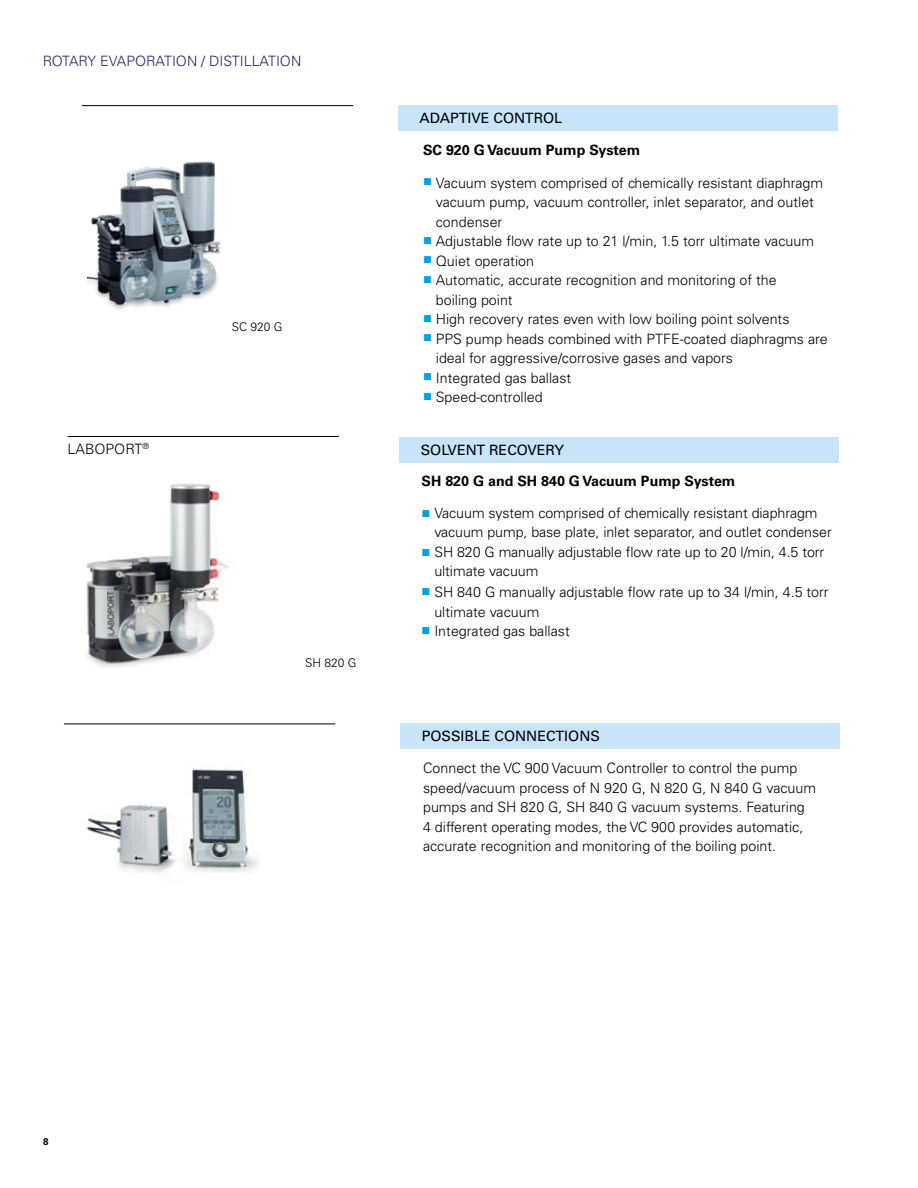
<style>
.page{position:relative;width:918px;height:1188px;background:#fff}
.page>*{position:absolute;margin:0;border:0;box-sizing:border-box;transform-origin:0 0}
.t1{font:300 14.25px/19.5px "Univers LT Std";color:#000}
.t2{font:700 14.25px "Univers LT Std";color:#000}
.t3{font:14.25px "Univers LT Std";color:#000}
.t4{font:300 14.25px "Univers LT Std";color:#222968}
.t5{font:300 12px "Univers LT Std";color:#000}
.t6{font:700 9.75px "Univers LT Std";color:#000}
.s1{color:#00a1e4}
</style>
<div class="page">
<hr style="left:82px;top:105px;width:271px;height:1px;background:#000">
<img style="left:87px;top:161px;width:134px;height:149px">
<div style="left:399px;top:437px;width:439px;height:25px;background:#c7e4f8"></div>
<div style="left:398px;top:105px;width:439px;height:26px;background:#c7e4f8"></div>
<hr style="left:68px;top:436px;width:271px;height:1px;background:#000">
<hr style="left:64px;top:724px;width:271px;height:1px;background:#000">
<img style="left:86px;top:768px;width:172px;height:106px">
<div style="left:401px;top:724px;width:439px;height:25px;background:#c7e4f8"></div>
<img style="left:86px;top:483px;width:142px;height:184px">
<p class="t4" style="left:43px;top:53px;width:260px">ROTARY EVAPORATION / DISTILLATION</p>
<p class="t1" style="left:68px;top:439px;width:83px">LABOPORT<sup>®</sup></p>
<p class="t5" style="left:232px;top:320px;width:52px">SC 920 G</p>
<p class="t5" style="left:305px;top:656px;width:53px">SH 820 G</p>
<p class="t3" style="left:420px;top:110px;width:144px">ADAPTIVE CONTROL</p>
<p class="t2" style="left:423px;top:142px;width:219px">SC 920 G Vacuum Pump System</p>
<p class="t1" style="left:436px;top:173px;width:389px;text-indent:-13px"><span class="s1">■</span> Vacuum system comprised of chemically resistant diaphragm vacuum pump, vacuum controller, inlet separator, and outlet condenser</p>
<p class="t1" style="left:423px;top:232px;width:392px"><span class="s1">■</span> Adjustable flow rate up to 21 l/min, 1.5 torr ultimate vacuum</p>
<p class="t1" style="left:423px;top:251px;width:112px"><span class="s1">■</span> Quiet operation</p>
<p class="t1" style="left:436px;top:271px;width:342px;text-indent:-13px"><span class="s1">■</span> Automatic, accurate recognition and monitoring of the boiling point</p>
<p class="t1" style="left:423px;top:310px;width:368px"><span class="s1">■</span> High recovery rates even with low boiling point solvents</p>
<p class="t1" style="left:436px;top:329px;width:394px;text-indent:-13px"><span class="s1">■</span> PPS pump heads combined with PTFE-coated diaphragms are ideal for aggressive/corrosive gases and vapors</p>
<p class="t1" style="left:423px;top:368px;width:150px"><span class="s1">■</span> Integrated gas ballast</p>
<p class="t1" style="left:423px;top:388px;width:121px"><span class="s1">■</span> Speed-controlled</p>
<p class="t3" style="left:421px;top:441px;width:145px">SOLVENT RECOVERY</p>
<p class="t2" style="left:422px;top:473px;width:315px">SH 820 G and SH 840 G Vacuum Pump System</p>
<p class="t1" style="left:434px;top:503px;width:399px;text-indent:-13px"><span class="s1">■</span> Vacuum system comprised of chemically resistant diaphragm vacuum pump, base plate, inlet separator, and outlet condenser</p>
<p class="t1" style="left:434px;top:542px;width:391px;text-indent:-13px"><span class="s1">■</span> SH 820 G manually adjustable flow rate up to 20 l/min, 4.5 torr ultimate vacuum</p>
<p class="t1" style="left:434px;top:583px;width:396px;text-indent:-13px"><span class="s1">■</span> SH 840 G manually adjustable flow rate up to 34 l/min, 4.5 torr ultimate vacuum</p>
<p class="t1" style="left:422px;top:622px;width:150px"><span class="s1">■</span> Integrated gas ballast</p>
<p class="t3" style="left:422px;top:728px;width:180px">POSSIBLE CONNECTIONS</p>
<p class="t1" style="left:423px;top:758px;width:395px">Connect the VC 900 Vacuum Controller to control the pump speed/vacuum process of N 920 G, N 820 G, N 840 G vacuum pumps and SH 820 G, SH 840 G vacuum systems. Featuring 4 different operating modes, the VC 900 provides automatic, accurate recognition and monitoring of the boiling point.</p>
<p class="t6" style="left:43px;top:1136px;width:7px">8</p>
</div>
